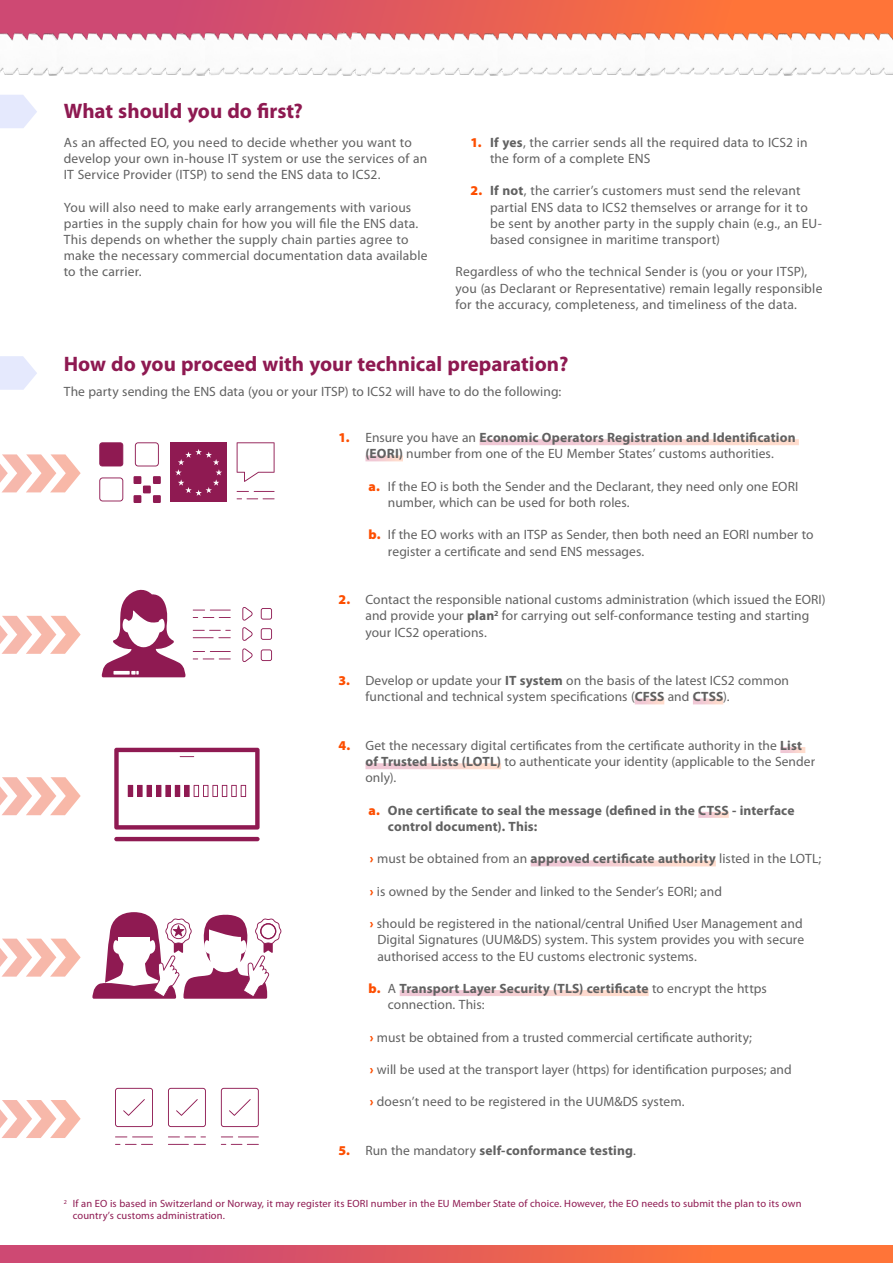
<style>
.page{position:relative;width:893px;height:1263px;background:#fff}
.page>*{position:absolute;margin:0;border:0;box-sizing:border-box;transform-origin:0 0}
.t1{font:700 21px "Myriad Pro";color:#8e1951}
.t2{font:13.5px/16.2px "Myriad Pro";letter-spacing:.01em;color:#616161}
.t3{font:700 13.5px/16.2px "Myriad Pro";letter-spacing:.01em;color:#616161}
.t4{font:10.5px/12px "Myriad Pro";letter-spacing:.01em;color:#8e1951}
.s1{font-weight:900;color:#fd4e00}
.s2{font-weight:700}
.s3{font-weight:400}
</style>
<div class="page">
<div style="left:0;top:0;width:893px;height:42px;background:linear-gradient(to right,#c5417e,#ff7a30)"></div>
<img style="left:0;top:21px;width:893px;height:55px">
<div style="left:0;top:1245px;width:893px;height:18px;background:linear-gradient(to right,#c5417e,#ff7a30)"></div>
<svg style="left:0;top:356px;width:37px;height:34px"></svg>
<svg style="left:0;top:95px;width:37px;height:33px"></svg>
<svg style="left:193px;top:607px;width:79px;height:55px"></svg>
<svg style="left:102px;top:589px;width:83px;height:88px"></svg>
<svg style="left:114px;top:748px;width:146px;height:93px"></svg>
<svg style="left:115px;top:1088px;width:144px;height:57px"></svg>
<svg style="left:92px;top:912px;width:189px;height:87px"></svg>
<svg style="left:99px;top:442px;width:24px;height:24px"></svg>
<svg style="left:99px;top:477px;width:24px;height:24px"></svg>
<div style="left:134px;top:476px;width:7px;height:8px;background:#8f1a52"></div>
<div style="left:134px;top:495px;width:7px;height:8px;background:#8f1a52"></div>
<div style="left:153px;top:476px;width:8px;height:8px;background:#8f1a52"></div>
<div style="left:153px;top:495px;width:8px;height:8px;background:#8f1a52"></div>
<div style="left:143px;top:485px;width:8px;height:8px;background:#8f1a52"></div>
<svg style="left:135px;top:442px;width:24px;height:24px"></svg>
<div style="left:170px;top:443px;width:57px;height:59px;background:#8f1a52"></div>
<svg style="left:237px;top:442px;width:38px;height:57px"></svg>
<svg style="left:175px;top:449px;width:47px;height:47px"></svg>
<svg style="left:0;top:454px;width:81px;height:38px"></svg>
<svg style="left:0;top:777px;width:81px;height:38px"></svg>
<svg style="left:0;top:616px;width:81px;height:38px"></svg>
<svg style="left:0;top:939px;width:81px;height:38px"></svg>
<svg style="left:0;top:1100px;width:81px;height:38px"></svg>
<div style="left:480px;top:439px;width:319px;height:6px;background:#f6d1d2"></div>
<svg style="left:365px;top:455px;width:38px;height:6px"></svg>
<div style="left:635px;top:698px;width:29px;height:6px;background:#f6d0d2"></div>
<svg style="left:693px;top:698px;width:30px;height:6px"></svg>
<svg style="left:780px;top:747px;width:25px;height:6px"></svg>
<div style="left:365px;top:763px;width:136px;height:6px;background:#f6d0d2"></div>
<div style="left:698px;top:812px;width:31px;height:6px;background:#f6d0d2"></div>
<div style="left:531px;top:860px;width:185px;height:6px;background:#f6d1d2"></div>
<div style="left:400px;top:990px;width:249px;height:6px;background:#f6d1d2"></div>
<h1 class="t1" style="left:64px;top:99px;width:240px">What should you do first?</h1>
<p class="t2" style="left:64px;top:134px;width:365px">As an affected EO, you need to decide whether you want to develop your own in-house IT system or use the services of an<br>IT Service Provider (ITSP) to send the ENS data to ICS2.</p>
<p class="t2" style="left:64px;top:199px;width:365px">You will also need to make early arrangements with various parties in the supply chain for how you will file the ENS data.<br>This depends on whether the supply chain parties agree to make the necessary commercial documentation data available to the carrier.</p>
<p class="t2" style="left:490px;top:134px;width:319px;text-indent:-20px"><span class="s1">1.</span> <span class="s2">If yes</span>, the carrier sends all the required data to ICS2 in the form of a complete ENS</p>
<p class="t2" style="left:490px;top:183px;width:333px;text-indent:-19px"><span class="s1">2.</span> <span class="s2">If not</span>, the carrier’s customers must send the relevant partial ENS data to ICS2 themselves or arrange for it to be sent by another party in the supply chain (e.g., an EU&shy;based consignee in maritime transport)</p>
<p class="t2" style="left:455px;top:264px;width:368px">Regardless of who the technical Sender is (you or your ITSP), you (as Declarant or Representative) remain legally responsible for the accuracy, completeness, and timeliness of the data.</p>
<h1 class="t1" style="left:64px;top:352px;width:506px">How do you proceed with your technical preparation?</h1>
<p class="t2" style="left:64px;top:384px;width:499px">The party sending the ENS data (you or your ITSP) to ICS2 will have to do the following:</p>
<p class="t2" style="left:338px;top:430px;width:459px;text-align:center"><span class="s1">1.</span> Ensure you have an <span class="s2">Economic Operators Registration and Identification (EORI)</span> number from one of the EU Member States’ customs authorities.</p>
<p class="t2" style="left:388px;top:478px;width:412px;text-indent:-19px"><span class="s1">a.</span> If the EO is both the Sender and the Declarant, they need only one EORI number, which can be used for both roles.</p>
<p class="t2" style="left:388px;top:527px;width:427px;text-indent:-20px"><span class="s1">b.</span> If the EO works with an ITSP as Sender, then both need an EORI number to register a certificate and send ENS messages.</p>
<p class="t2" style="left:365px;top:592px;width:462px;text-indent:-27px"><span class="s1">2.</span> Contact the responsible national customs administration (which issued the EORI) and provide your <span class="s2">plan</span><sup>2</sup> for carrying out self-conformance testing and starting your ICS2 operations.</p>
<p class="t2" style="left:365px;top:673px;width:425px;text-indent:-27px"><span class="s1">3.</span> Develop or update your <span class="s2">IT system</span> on the basis of the latest ICS2 common functional and technical system specifications (<span class="s2">CFSS</span> and <span class="s2">CTSS</span>).</p>
<p class="t2" style="left:365px;top:738px;width:451px;text-indent:-27px"><span class="s1">4.</span> Get the necessary digital certificates from the certificate authority in the <span class="s2">List of Trusted Lists (LOTL)</span> to authenticate your identity (applicable to the Sender only).</p>
<p class="t3" style="left:388px;top:802px;width:408px;text-indent:-19px"><span class="s1">a.</span> One certificate to seal the message (defined in the CTSS - interface control document). This:</p>
<p class="t2" style="left:370px;top:851px;width:453px"><span class="s1">›</span> must be obtained from an <span class="s2">approved certificate authority</span> listed in the LOTL;</p>
<p class="t2" style="left:370px;top:883px;width:354px"><span class="s1">›</span> is owned by the Sender and linked to the Sender’s EORI; and</p>
<p class="t2" style="left:377px;top:916px;width:428px;text-align:justify;text-indent:-8px"><span class="s1">›</span> should be registered in the national/central Unified User Management and Digital Signatures (UUM&amp;DS) system. This system provides you with secure authorised access to the EU customs electronic systems.</p>
<p class="t3" style="left:388px;top:980px;width:380px;text-indent:-20px"><span class="s1">b.</span> <span class="s3">A</span> Transport Layer Security (TLS) certificate <span class="s3">to encrypt the https connection. This:</span></p>
<p class="t2" style="left:370px;top:1029px;width:384px"><span class="s1">›</span> must be obtained from a trusted commercial certificate authority;</p>
<p class="t2" style="left:370px;top:1062px;width:423px"><span class="s1">›</span> will be used at the transport layer (https) for identification purposes; and</p>
<p class="t2" style="left:370px;top:1094px;width:316px"><span class="s1">›</span> doesn’t need to be registered in the UUM&amp;DS system.</p>
<p class="t3" style="left:338px;top:1142px;width:299px"><span class="s1">5.</span> <span class="s3">Run the mandatory</span> self-conformance testing<span class="s3">.</span></p>
<p class="t4" style="left:73px;top:1198px;width:730px;text-indent:-9px"><sup>2</sup> If an EO is based in Switzerland or Norway, it may register its EORI number in the EU Member State of choice. However, the EO needs to submit the plan to its own country’s customs administration.</p>
</div>
